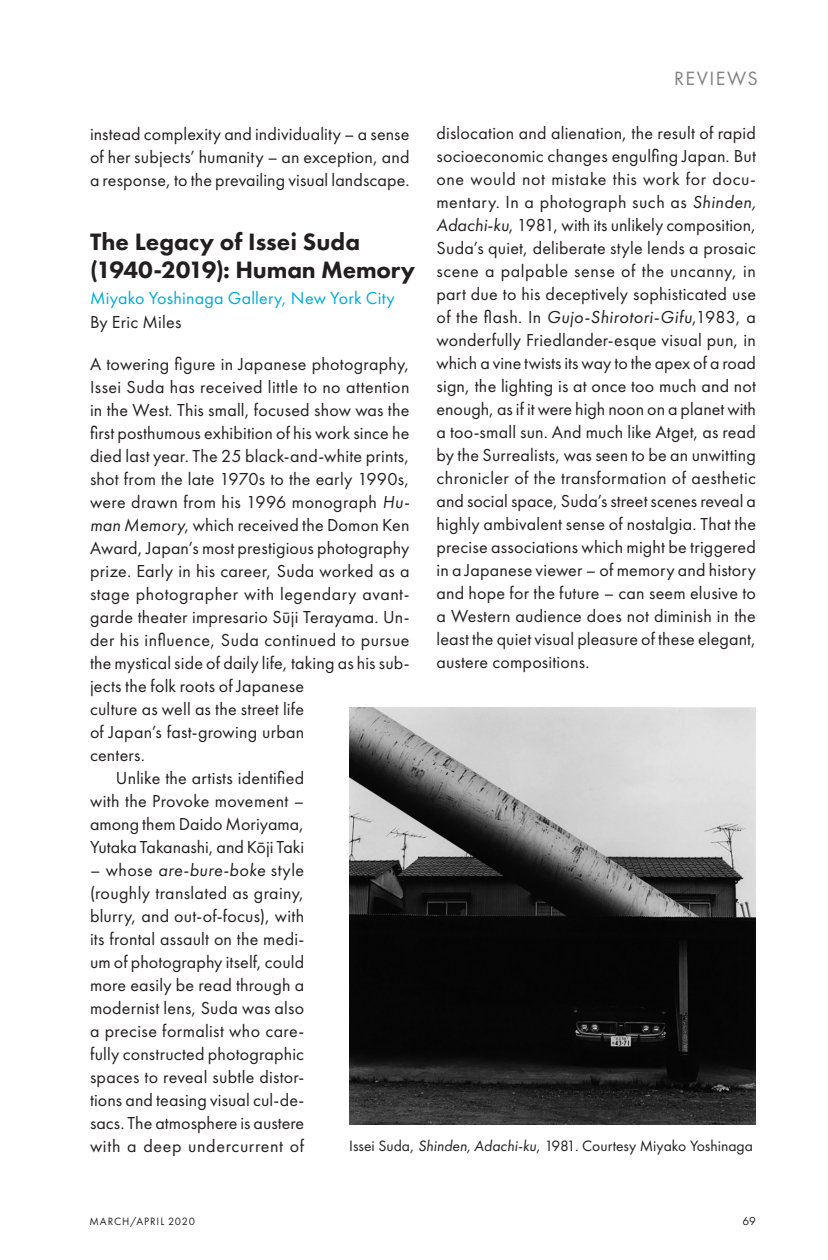
<style>
.page{position:relative;width:828px;height:1260px;background:#fff}
.page>*{position:absolute;margin:0;border:0;box-sizing:border-box;transform-origin:0 0}
.t1{font:800 24.6px "Futura PT";color:#231f20}
.t2{font:20px "Futura PT";letter-spacing:.07em;color:#808285}
.NEW_BODY_STYLE{font:18px/23px "Futura PT";letter-spacing:.01em;color:#231f20;text-align:justify}
.t3{font:18px "Futura PT";letter-spacing:.01em;color:#00acd5}
.NEW_BODY_STYLE-2{font:15.6px "Futura PT";color:#231f20}
.t4{font:12px "Futura PT";color:#231f20}
.t5{font:11px "Futura PT";letter-spacing:.085em;color:#231f20}
.s1{font-style:italic}
</style>
<div class="page">
<img style="left:349px;top:708px;width:407px;height:417px">
<p class="t2" style="left:674px;top:67px;width:85px">REVIEWS</p>
<p class="NEW_BODY_STYLE" style="left:436px;top:122px;width:321px">dislocation and alienation, the result of rapid socioeconomic changes engulfing Japan. But one would not mistake this work for docu&shy;mentary. In a photograph such as <span class="s1">Shinden, Adachi-ku</span>, 1981, with its unlikely composition, Suda’s quiet, deliberate style lends a prosaic scene a palpable sense of the uncanny, in part due to his deceptively sophisticated use of the flash. In <span class="s1">Gujo-Shirotori-Gifu</span>,1983, a wonderfully Friedlander-esque visual pun, in which a vine twists its way to the apex of a road sign, the lighting is at once too much and not enough, as if it were high noon on a planet with a too-small sun. And much like Atget, as read by the Surrealists, was seen to be an unwitting chronicler of the transformation of aesthetic and social space, Suda’s street scenes reveal a highly ambivalent sense of nostalgia. That the precise associations which might be triggered in a Japanese viewer – of memory and history and hope for the future – can seem elusive to a Western audience does not diminish in the least the quiet visual pleasure of these elegant, austere compositions.</p>
<p class="NEW_BODY_STYLE" style="left:90px;top:122px;width:321px">instead complexity and individuality – a sense of her subjects’ humanity – an exception, and a response, to the prevailing visual landscape.</p>
<p class="t1" style="left:90px;top:227px;width:272px">The Legacy of Issei Suda</p>
<p class="t1" style="left:90px;top:255px;width:327px">(1940-2019): Human Memory</p>
<p class="t3" style="left:90px;top:287px;width:306px">Miyako Yoshinaga Gallery, New York City</p>
<p class="NEW_BODY_STYLE" style="left:90px;top:311px;width:93px">By Eric Miles</p>
<p class="NEW_BODY_STYLE" style="left:90px;top:353px;width:321px;text-align:left">A towering figure in Japanese photography, Issei Suda has received little to no attention in the West. This small, focused show was the first posthumous exhibition of his work since he died last year. The 25 black-and-white prints, shot from the late 1970s to the early 1990s, were drawn from his 1996 monograph <span class="s1">Hu&shy;man Memory</span>, which received the Domon Ken Award, Japan’s most prestigious photography prize. Early in his career, Suda worked as a stage photographer with legendary avant&shy;garde theater impresario Sūji Terayama. Un&shy;der his influence, Suda continued to pursue the mystical side of daily life, taking as his sub&shy;jects the folk roots of Japanese<br>culture as well as the street life<br>of Japan’s fast-growing urban<br>centers.</p>
<p class="NEW_BODY_STYLE" style="left:90px;top:767px;width:216px;text-indent:26px">Unlike the artists identified with the Provoke movement – among them Daido Moriyama, Yutaka Takanashi, and Kōji Taki</p>
<p class="NEW_BODY_STYLE" style="left:90px;top:859px;width:216px">– whose <span class="s1">are-bure-boke</span> style (roughly translated as grainy, blurry, and out-of-focus), with its frontal assault on the medi&shy;um of photography itself, could more easily be read through a modernist lens, Suda was also a precise formalist who care&shy;fully constructed photographic spaces to reveal subtle distor&shy;tions and teasing visual cul-de&shy;sacs. The atmosphere is austere with a deep undercurrent of</p>
<p class="NEW_BODY_STYLE-2" style="left:349px;top:1136px;width:405px">Issei Suda, <span class="s1">Shinden, Adachi-ku</span>, 1981. Courtesy Miyako Yoshinaga</p>
<p class="t5" style="left:89px;top:1215px;width:107px">MARCH/APRIL 2020</p>
<p class="t4" style="left:742px;top:1214px;width:15px">69</p>
</div>
